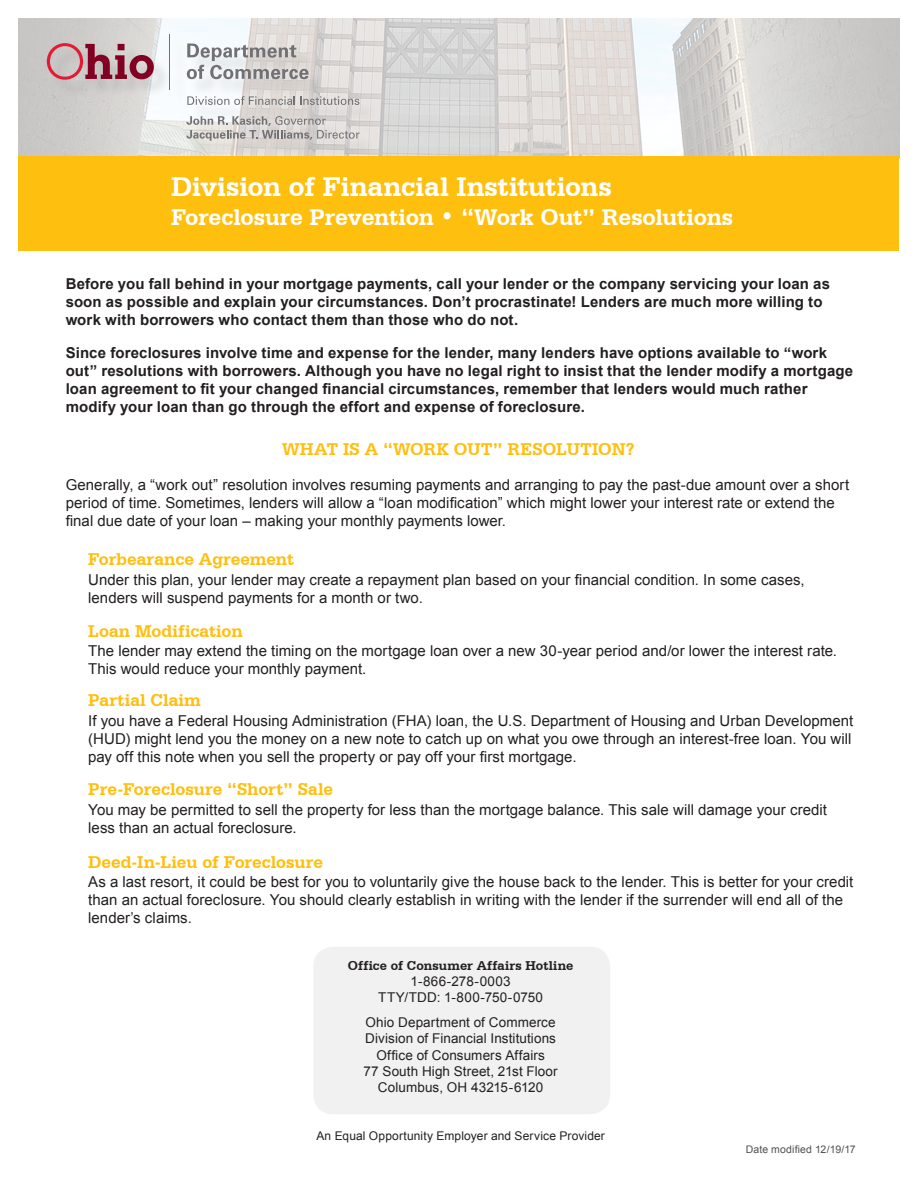
<style>
.page{position:relative;width:918px;height:1188px;background:#fff}
.page>*{position:absolute;margin:0;border:0;box-sizing:border-box;transform-origin:0 0}
.t1{font:700 28.5px "Serifa BT";letter-spacing:.005em;color:#fff}
.t2{font:700 24px "Serifa BT";letter-spacing:-.005em;color:#fff}
.t3{font:700 18px "Serifa BT";color:#ffbf0f}
.t4{font:15px/18px "Arial";letter-spacing:.005em;color:#231f20}
.t5{font:700 15px/18px "Arial";letter-spacing:.01em;color:#231f20}
.t6{font:13.5px/16.2px "Arial";letter-spacing:.01em;color:#231f20}
.t7{font:700 13.5px "Serifa BT";letter-spacing:.015em;color:#231f20}
.t8{font:12px "Arial";letter-spacing:.01em;color:#231f20}
.t9{font:10.5px "Arial";letter-spacing:.01em;color:#525051}
</style>
<div class="page">
<div style="left:313px;top:947px;width:297px;height:167px;background:#f1f1f1;border-radius:20px"></div>
<img style="left:19px;top:18px;width:880px;height:138px">
<div style="left:50px;top:37px;width:327px;height:122px;background:#231f20;opacity:.13"></div>
<hr style="left:169px;top:34px;width:1px;height:56px;background:#717074">
<svg style="left:47px;top:43px;width:107px;height:37px;background:#ba858f"></svg>
<svg style="left:187px;top:44px;width:122px;height:35px"></svg>
<svg style="left:187px;top:96px;width:172px;height:9px"></svg>
<svg style="left:186px;top:116px;width:174px;height:25px;background:#c7c4c2"></svg>
<div style="left:19px;top:156px;width:880px;height:95px;background:#ffbf0f"></div>
<p class="t1" style="left:171px;top:169px;width:442px">Division of Financial Institutions</p>
<p class="t2" style="left:171px;top:202px;width:563px">Foreclosure Prevention • “Work Out” Resolutions</p>
<p class="t5" style="left:66px;top:275px;width:766px">Before you fall behind in your mortgage payments, call your lender or the company servicing your loan as</p>
<p class="t5" style="left:66px;top:293px;width:758px">soon as possible and explain your circumstances. Don’t procrastinate! Lenders are much more willing to</p>
<p class="t5" style="left:66px;top:311px;width:454px">work with borrowers who contact them than those who do not.</p>
<p class="t5" style="left:66px;top:344px;width:763px">Since foreclosures involve time and expense for the lender, many lenders have options available to “work</p>
<p class="t5" style="left:66px;top:362px;width:789px">out” resolutions with borrowers. Although you have no legal right to insist that the lender modify a mortgage loan agreement to fit your changed financial circumstances, remember that lenders would much rather modify your loan than go through the effort and expense of foreclosure.</p>
<p class="t3" style="left:282px;top:438px;width:354px">WHAT IS A “WORK OUT” RESOLUTION?</p>
<p class="t4" style="left:66px;top:476px;width:785px">Generally, a “work out” resolution involves resuming payments and arranging to pay the past-due amount over a short period of time. Sometimes, lenders will allow a “loan modification” which might lower your interest rate or extend the final due date of your loan – making your monthly payments lower.</p>
<p class="t3" style="left:88px;top:548px;width:207px">Forbearance Agreement</p>
<p class="t4" style="left:88px;top:571px;width:718px">Under this plan, your lender may create a repayment plan based on your financial condition. In some cases, lenders will suspend payments for a month or two.</p>
<p class="t3" style="left:88px;top:619px;width:156px">Loan Modification</p>
<p class="t4" style="left:88px;top:642px;width:750px">The lender may extend the timing on the mortgage loan over a new 30-year period and/or lower the interest rate.<br>This would reduce your monthly payment.</p>
<p class="t3" style="left:88px;top:689px;width:114px">Partial Claim</p>
<p class="t4" style="left:88px;top:712px;width:767px;text-align:justify">If you have a Federal Housing Administration (FHA) loan, the U.S. Department of Housing and Urban Development (HUD) might lend you the money on a new note to catch up on what you owe through an interest-free loan. You will pay off this note when you sell the property or pay off your first mortgage.</p>
<p class="t3" style="left:88px;top:778px;width:246px">Pre-Foreclosure “Short” Sale</p>
<p class="t4" style="left:88px;top:801px;width:740px">You may be permitted to sell the property for less than the mortgage balance. This sale will damage your credit less than an actual foreclosure.</p>
<p class="t3" style="left:88px;top:851px;width:236px">Deed-In-Lieu of Foreclosure</p>
<p class="t4" style="left:88px;top:873px;width:767px">As a last resort, it could be best for you to voluntarily give the house back to the lender. This is better for your credit than an actual foreclosure. You should clearly establish in writing with the lender if the surrender will end all of the lender’s claims.</p>
<p class="t7" style="left:348px;top:957px;width:227px">Office of Consumer Affairs Hotline</p>
<p class="t6" style="left:411px;top:973px;width:101px">1-866-278-0003</p>
<p class="t6" style="left:378px;top:989px;width:166px">TTY/TDD: 1-800-750-0750</p>
<p class="t6" style="left:365px;top:1014px;width:192px">Ohio Department of Commerce<br>Division of Financial Institutions</p>
<p class="t6" style="left:364px;top:1047px;width:196px;text-align:center">Office of Consumers Affairs<br>77 South High Street, 21st Floor</p>
<p class="t6" style="left:378px;top:1079px;width:167px">Columbus, OH 43215-6120</p>
<p class="t8" style="left:316px;top:1128px;width:290px">An Equal Opportunity Employer and Service Provider</p>
<p class="t9" style="left:746px;top:1142px;width:111px">Date modified 12/19/17</p>
</div>
